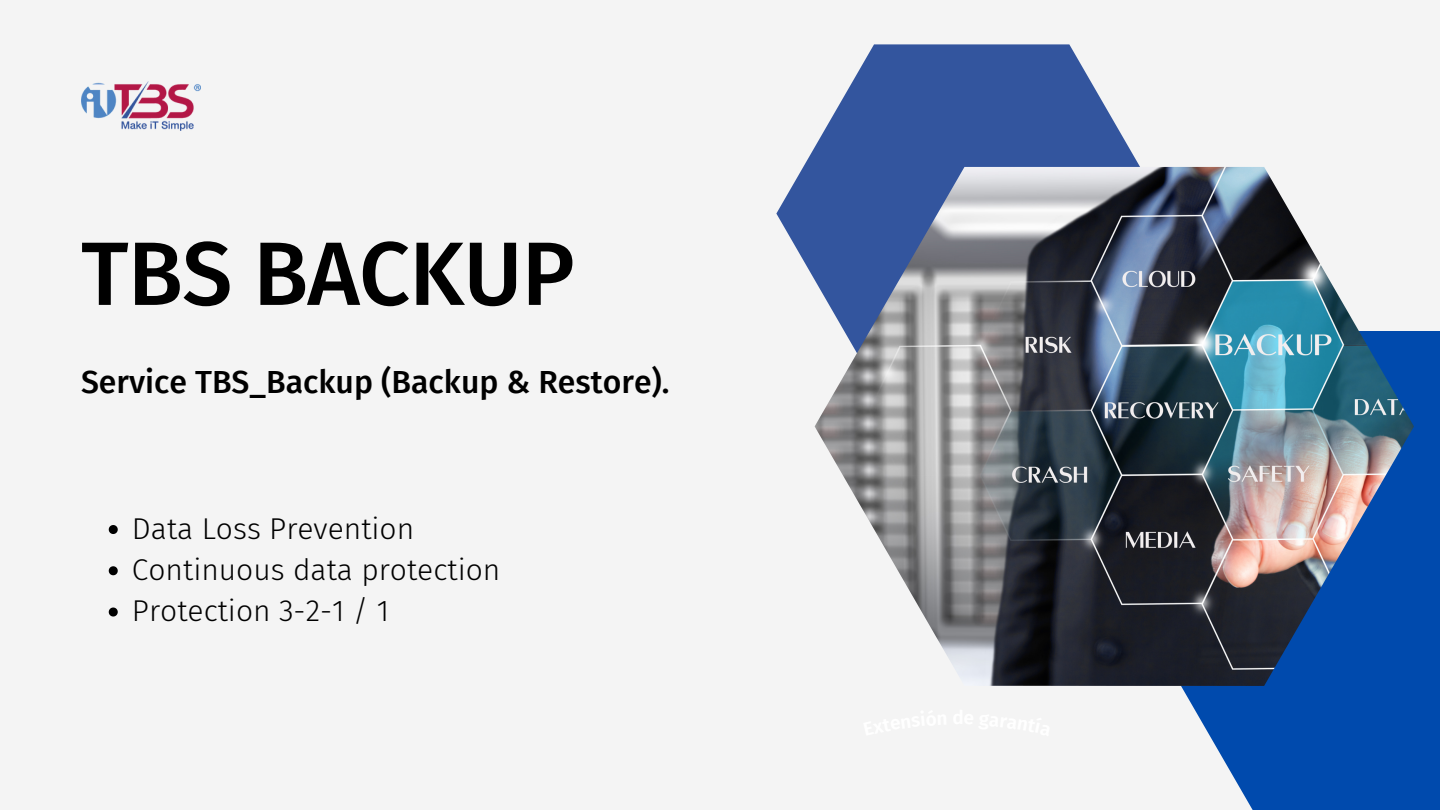
<style>
.page{position:relative;width:1440px;height:810px;background:#f4f4f4}
.page>*{position:absolute;margin:0;border:0;box-sizing:border-box;transform-origin:0 0}
.t1{font:500 90px "Fira Sans";letter-spacing:-.01em;color:#000}
.t2{font:500 32px "Fira Sans";color:#000}
.t3{font:300 30px/41.2px "Fira Sans";color:#000}
</style>
<div class="page">
<svg style="left:1181px;top:331px;width:259px;height:479px;background:#1a5cb4"></svg>
<svg style="left:776px;top:44px;width:391px;height:237px;fill:#33559e"></svg>
<img style="left:815px;top:167px;width:599px;height:519px">
<img style="left:81px;top:81px;width:119px;height:50px">
<svg style="left:109px;top:525px;width:9px;height:9px"></svg>
<svg style="left:109px;top:566px;width:9px;height:9px"></svg>
<svg style="left:109px;top:608px;width:9px;height:9px"></svg>
<h1 class="t1" style="left:81px;top:221px;width:495px">TBS BACKUP</h1>
<p class="t2" style="left:81px;top:363px;width:590px">Service TBS_Backup (Backup &amp; Restore).</p>
<p class="t3" style="left:132px;top:508px;width:370px">Data Loss Prevention<br>Continuous data protection<br>Protection 3-2-1 / 1</p>
</div>
